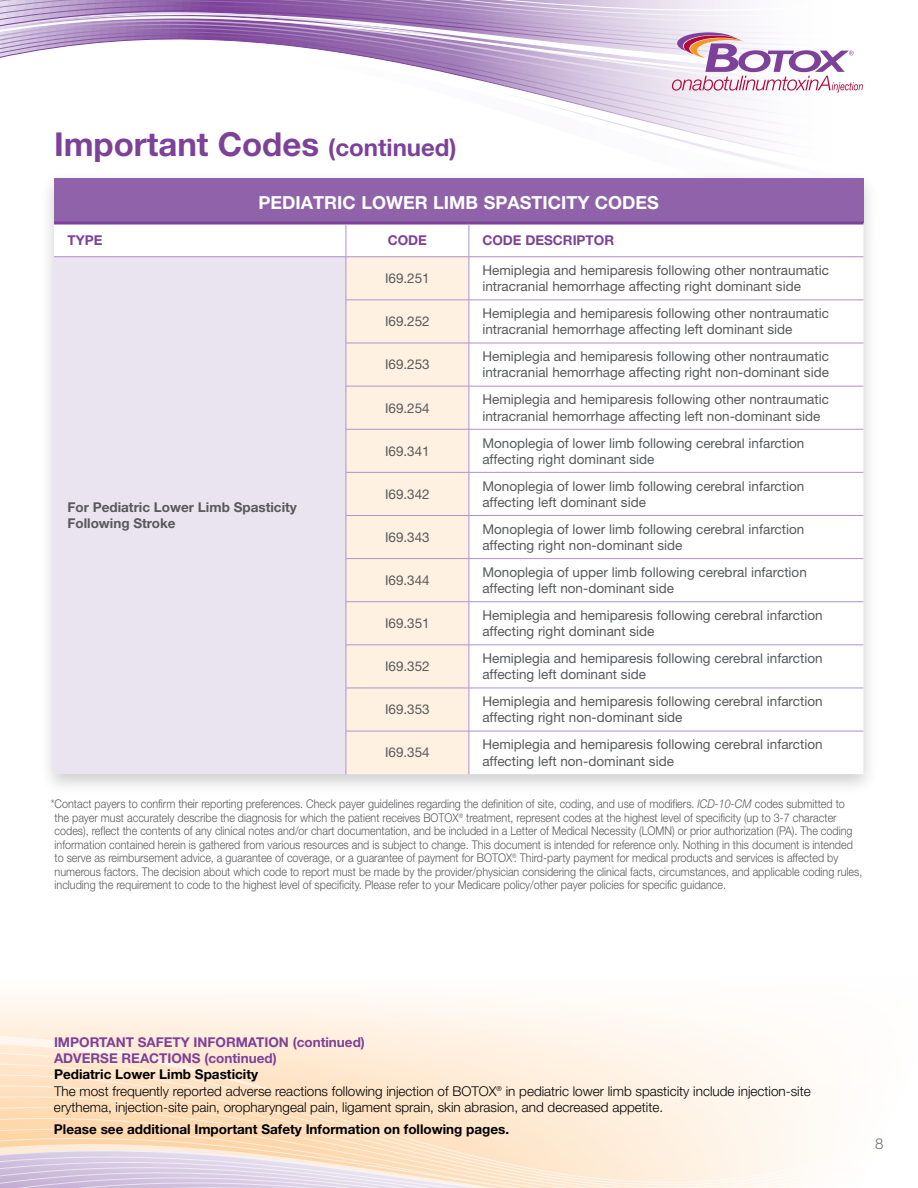
<style>
.page{position:relative;width:918px;height:1188px;background:#fff}
.page>*{position:absolute;margin:0;border:0;box-sizing:border-box;transform-origin:0 0}
.t1{font:700 33px "Helvetica Neue LT Std";color:#7d4199}
.t2{font:700 18px "Helvetica Neue LT Std";color:#fff}
.t3{font:300 15px "Helvetica Neue LT Std";color:#6d6e71}
.t4{font:13.5px/16.2px "Helvetica Neue LT Std";color:#58595b}
.t5{font:300 13.5px/16.2px "Helvetica Neue LT Std";color:#000}
.t6{font:700 13.5px/16.2px "Helvetica Neue LT Std";color:#7d4199}
.t7{font:700 13.5px "Helvetica Neue LT Std";color:#000}
.t8{font:700 13.5px/16.2px "Helvetica Neue LT Std";color:#58595b}
.t9{font:300 12px/13.5px "Helvetica Neue LT Std";color:#58595b;scale:.9 1}
.s1{font-size:24px}
.s2{font-style:italic}
.s3{font-weight:700}
</style>
<div class="page">
<svg style="left:0;top:995px;width:815px;height:193px"></svg>
<svg style="left:0;top:0;width:453px;height:75px"></svg>
<svg style="left:453px;top:0;width:335px;height:166px"></svg>
<svg style="left:672px;top:32px;width:191px;height:61px"></svg>
<div style="left:39px;top:169px;width:840px;height:627px;background:#000;opacity:.2"></div>
<div style="left:54px;top:178px;width:809px;height:45px;background:#8f62a9"></div>
<svg style="left:54px;top:225px;width:809px;height:32px"></svg>
<div style="left:54px;top:257px;width:292px;height:517px;background:#eae4f1"></div>
<div style="left:347px;top:258px;width:122px;height:516px;background:#fff1e2"></div>
<svg style="left:470px;top:258px;width:393px;height:516px"></svg>
<hr style="left:346px;top:257px;width:123px;height:1px;background:#b093c5">
<hr style="left:469px;top:257px;width:394px;height:1px;background:#b093c5">
<hr style="left:346px;top:300px;width:123px;height:1px;background:#b093c5">
<hr style="left:469px;top:300px;width:394px;height:1px;background:#b093c5">
<hr style="left:346px;top:343px;width:123px;height:1px;background:#b093c5">
<hr style="left:469px;top:343px;width:394px;height:1px;background:#b093c5">
<hr style="left:346px;top:386px;width:123px;height:1px;background:#b093c5">
<hr style="left:469px;top:386px;width:394px;height:1px;background:#b093c5">
<hr style="left:346px;top:429px;width:123px;height:1px;background:#b093c5">
<hr style="left:469px;top:429px;width:394px;height:1px;background:#b093c5">
<hr style="left:346px;top:472px;width:123px;height:1px;background:#b093c5">
<hr style="left:469px;top:472px;width:394px;height:1px;background:#b093c5">
<hr style="left:346px;top:515px;width:123px;height:1px;background:#b093c5">
<hr style="left:469px;top:515px;width:394px;height:1px;background:#b093c5">
<hr style="left:346px;top:558px;width:123px;height:1px;background:#b093c5">
<hr style="left:469px;top:558px;width:394px;height:1px;background:#b093c5">
<hr style="left:346px;top:601px;width:123px;height:1px;background:#b093c5">
<hr style="left:469px;top:601px;width:394px;height:1px;background:#b093c5">
<hr style="left:346px;top:645px;width:123px;height:1px;background:#b093c5">
<hr style="left:469px;top:645px;width:394px;height:1px;background:#b093c5">
<hr style="left:346px;top:688px;width:123px;height:1px;background:#b093c5">
<hr style="left:469px;top:688px;width:394px;height:1px;background:#b093c5">
<hr style="left:346px;top:731px;width:123px;height:1px;background:#b093c5">
<hr style="left:469px;top:731px;width:394px;height:1px;background:#b093c5">
<hr style="left:54px;top:222px;width:292px;height:3px;background:#7d4199">
<hr style="left:346px;top:222px;width:123px;height:3px;background:#7d4199">
<hr style="left:469px;top:222px;width:394px;height:3px;background:#7d4199">
<hr style="left:54px;top:257px;width:292px;height:1px;background:#b093c5">
<hr style="left:346px;top:225px;width:1px;height:32px;background:#b093c5">
<hr style="left:469px;top:225px;width:1px;height:32px;background:#b093c5">
<hr style="left:346px;top:257px;width:1px;height:43px;background:#b093c5">
<hr style="left:469px;top:257px;width:1px;height:43px;background:#b093c5">
<hr style="left:346px;top:300px;width:1px;height:43px;background:#b093c5">
<hr style="left:469px;top:300px;width:1px;height:43px;background:#b093c5">
<hr style="left:346px;top:343px;width:1px;height:43px;background:#b093c5">
<hr style="left:469px;top:343px;width:1px;height:43px;background:#b093c5">
<hr style="left:346px;top:386px;width:1px;height:43px;background:#b093c5">
<hr style="left:469px;top:386px;width:1px;height:43px;background:#b093c5">
<hr style="left:346px;top:429px;width:1px;height:43px;background:#b093c5">
<hr style="left:469px;top:429px;width:1px;height:43px;background:#b093c5">
<hr style="left:346px;top:473px;width:1px;height:42px;background:#b093c5">
<hr style="left:469px;top:473px;width:1px;height:42px;background:#b093c5">
<hr style="left:346px;top:516px;width:1px;height:42px;background:#b093c5">
<hr style="left:469px;top:516px;width:1px;height:42px;background:#b093c5">
<hr style="left:346px;top:559px;width:1px;height:43px;background:#b093c5">
<hr style="left:469px;top:559px;width:1px;height:43px;background:#b093c5">
<hr style="left:346px;top:602px;width:1px;height:43px;background:#b093c5">
<hr style="left:469px;top:602px;width:1px;height:43px;background:#b093c5">
<hr style="left:346px;top:645px;width:1px;height:43px;background:#b093c5">
<hr style="left:469px;top:645px;width:1px;height:43px;background:#b093c5">
<hr style="left:346px;top:688px;width:1px;height:43px;background:#b093c5">
<hr style="left:469px;top:688px;width:1px;height:43px;background:#b093c5">
<hr style="left:346px;top:731px;width:1px;height:43px;background:#b093c5">
<hr style="left:469px;top:731px;width:1px;height:43px;background:#b093c5">
<h1 class="t1" style="left:54px;top:123px;width:404px">Important Codes <span class="s1">(continued)</span></h1>
<h2 class="t2" style="left:259px;top:192px;width:402px">PEDIATRIC LOWER LIMB SPASTICITY CODES</h2>
<p class="t6" style="left:68px;top:232px;width:37px">TYPE</p>
<p class="t6" style="left:388px;top:232px;width:41px">CODE</p>
<p class="t6" style="left:482px;top:232px;width:133px">CODE DESCRIPTOR</p>
<p class="t8" style="left:68px;top:499px;width:231px">For Pediatric Lower Limb Spasticity<br>Following Stroke</p>
<p class="t4" style="left:385px;top:270px;width:46px">I69.251</p>
<p class="t4" style="left:482px;top:262px;width:348px">Hemiplegia and hemiparesis following other nontraumatic intracranial hemorrhage affecting right dominant side</p>
<p class="t4" style="left:385px;top:313px;width:46px">I69.252</p>
<p class="t4" style="left:482px;top:305px;width:348px">Hemiplegia and hemiparesis following other nontraumatic intracranial hemorrhage affecting left dominant side</p>
<p class="t4" style="left:385px;top:356px;width:46px">I69.253</p>
<p class="t4" style="left:482px;top:348px;width:348px">Hemiplegia and hemiparesis following other nontraumatic intracranial hemorrhage affecting right non-dominant side</p>
<p class="t4" style="left:385px;top:399px;width:46px">I69.254</p>
<p class="t4" style="left:482px;top:391px;width:348px">Hemiplegia and hemiparesis following other nontraumatic intracranial hemorrhage affecting left non-dominant side</p>
<p class="t4" style="left:385px;top:443px;width:46px">I69.341</p>
<p class="t4" style="left:482px;top:434px;width:323px">Monoplegia of lower limb following cerebral infarction affecting right dominant side</p>
<p class="t4" style="left:385px;top:486px;width:46px">I69.342</p>
<p class="t4" style="left:482px;top:478px;width:323px">Monoplegia of lower limb following cerebral infarction affecting left dominant side</p>
<p class="t4" style="left:385px;top:529px;width:46px">I69.343</p>
<p class="t4" style="left:482px;top:521px;width:323px">Monoplegia of lower limb following cerebral infarction affecting right non-dominant side</p>
<p class="t4" style="left:385px;top:572px;width:46px">I69.344</p>
<p class="t4" style="left:482px;top:564px;width:326px">Monoplegia of upper limb following cerebral infarction affecting left non-dominant side</p>
<p class="t4" style="left:385px;top:615px;width:46px">I69.351</p>
<p class="t4" style="left:482px;top:607px;width:342px">Hemiplegia and hemiparesis following cerebral infarction affecting right dominant side</p>
<p class="t4" style="left:385px;top:658px;width:46px">I69.352</p>
<p class="t4" style="left:482px;top:650px;width:342px">Hemiplegia and hemiparesis following cerebral infarction affecting left dominant side</p>
<p class="t4" style="left:385px;top:701px;width:46px">I69.353</p>
<p class="t4" style="left:482px;top:693px;width:342px">Hemiplegia and hemiparesis following cerebral infarction affecting right non-dominant side</p>
<p class="t4" style="left:385px;top:744px;width:46px">I69.354</p>
<p class="t4" style="left:482px;top:736px;width:342px">Hemiplegia and hemiparesis following cerebral infarction affecting left non-dominant side</p>
<p class="t9" style="left:55px;top:797px;width:899px;text-indent:-4px">*Contact payers to confirm their reporting preferences. Check payer guidelines regarding the definition of site, coding, and use of modifiers. <span class="s2">ICD-10-CM</span> codes submitted to the payer must accurately describe the diagnosis for which the patient receives BOTOX<sup>®</sup> treatment, represent codes at the highest level of specificity (up to 3-7 character codes), reflect the contents of any clinical notes and/or chart documentation, and be included in a Letter of Medical Necessity (LOMN) or prior authorization (PA). The coding information contained herein is gathered from various resources and is subject to change. This document is intended for reference only. Nothing in this document is intended to serve as reimbursement advice, a guarantee of coverage, or a guarantee of payment for BOTOX<sup>®</sup>. Third-party payment for medical products and services is affected by numerous factors. The decision about which code to report must be made by the provider/physician considering the clinical facts, circumstances, and applicable coding rules, including the requirement to code to the highest level of specificity. Please refer to your Medicare policy/other payer policies for specific guidance.</p>
<p class="t6" style="left:54px;top:1034px;width:312px">IMPORTANT SAFETY INFORMATION (continued)<br>ADVERSE REACTIONS (continued)</p>
<p class="t5" style="left:54px;top:1066px;width:758px"><span class="s3">Pediatric Lower Limb Spasticity<br></span>The most frequently reported adverse reactions following injection of BOTOX<sup>®</sup> in pediatric lower limb spasticity include injection-site erythema, injection-site pain, oropharyngeal pain, ligament sprain, skin abrasion, and decreased appetite.</p>
<p class="t7" style="left:54px;top:1121px;width:457px">Please see additional Important Safety Information on following pages.</p>
<p class="t3" style="left:875px;top:1134px;width:10px">8</p>
</div>
